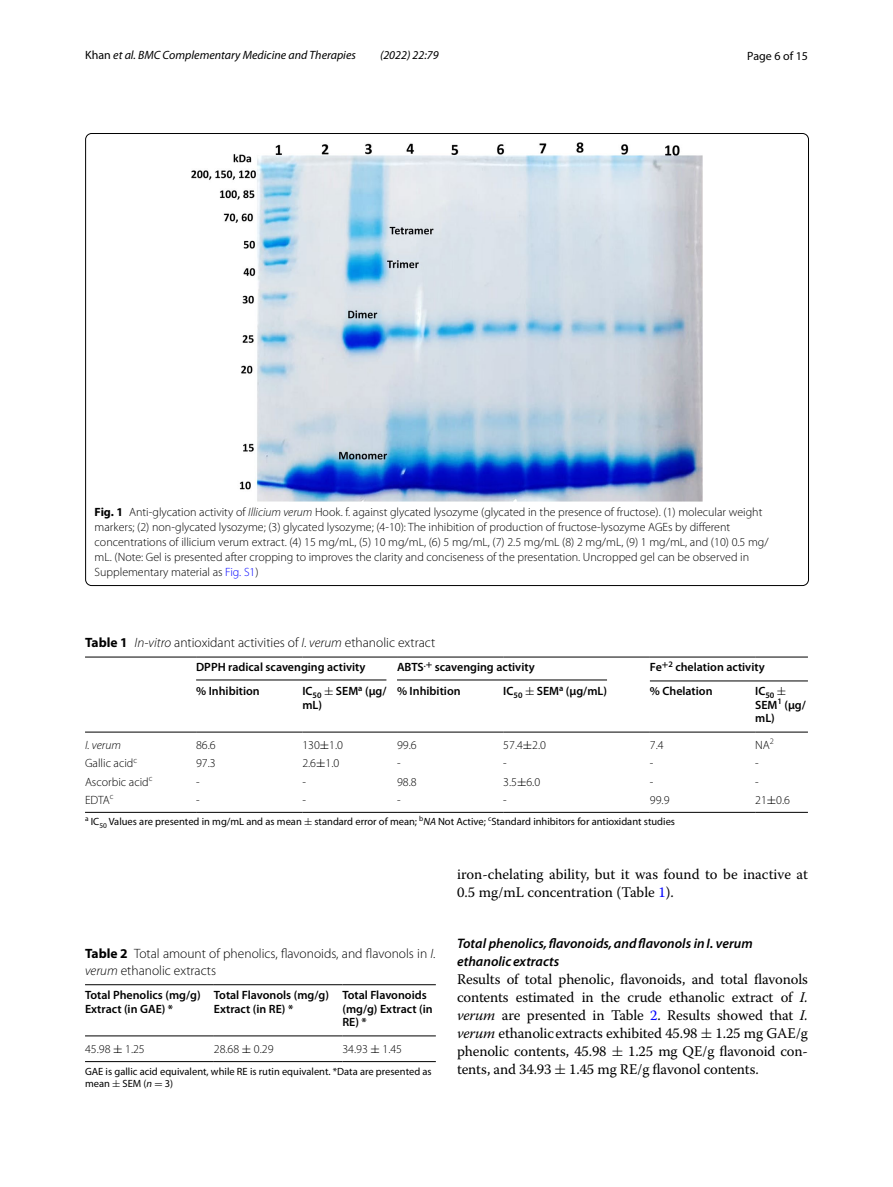
<style>
.page{position:relative;width:893px;height:1187px;background:#fff}
.page>*{position:absolute;margin:0;border:0;box-sizing:border-box;transform-origin:0 0}
.t1{font:14.7px/18px "Warnock Pro";letter-spacing:-.005em;color:#000}
.t2{font:italic 600 13.8px/18px "Myriad Pro";color:#000}
.t3{font:300 13.5px/16.5px "Myriad Pro";color:#000}
.t4{font:300 12px/15px "Myriad Pro";color:#000}
.t5{font:600 12px/13.5px "Myriad Pro";color:#000}
.t6{font:italic 12px "Myriad Pro";color:#000}
.t7{font:12px "Myriad Pro";color:#000}
.t8{font:italic 300 12px "Myriad Pro";color:#000}
.t9{font:10.5px/12.8px "Myriad Pro";color:#000}
.s1{font-style:normal}
.s2{font-weight:700}
.s3{font-style:italic}
.s4{color:#00f}
.s5{font-family:"MTSY";font-weight:400}
.s6{font-family:"MTSY"}
</style>
<div class="page">
<img style="left:192px;top:142px;width:510px;height:359px">
<hr style="left:85px;top:656px;width:111px;height:1px;background:#000">
<hr style="left:85px;top:731px;width:111px;height:1px;background:#000">
<hr style="left:196px;top:656px;width:106px;height:1px;background:#000">
<hr style="left:302px;top:656px;width:95px;height:1px;background:#000">
<hr style="left:397px;top:656px;width:106px;height:1px;background:#000">
<hr style="left:503px;top:656px;width:147px;height:1px;background:#000">
<hr style="left:650px;top:656px;width:105px;height:1px;background:#000">
<hr style="left:755px;top:656px;width:53px;height:1px;background:#000">
<hr style="left:196px;top:731px;width:106px;height:1px;background:#000">
<hr style="left:302px;top:731px;width:95px;height:1px;background:#000">
<hr style="left:397px;top:731px;width:106px;height:1px;background:#000">
<hr style="left:503px;top:731px;width:147px;height:1px;background:#000">
<hr style="left:650px;top:731px;width:105px;height:1px;background:#000">
<hr style="left:755px;top:731px;width:53px;height:1px;background:#000">
<hr style="left:85px;top:812px;width:111px;height:1px;background:#000">
<hr style="left:196px;top:812px;width:106px;height:1px;background:#000">
<hr style="left:302px;top:812px;width:95px;height:1px;background:#000">
<hr style="left:397px;top:812px;width:106px;height:1px;background:#000">
<hr style="left:503px;top:812px;width:147px;height:1px;background:#000">
<hr style="left:650px;top:812px;width:105px;height:1px;background:#000">
<hr style="left:755px;top:812px;width:53px;height:1px;background:#000">
<hr style="left:196px;top:679px;width:190px;height:1px;background:#000">
<hr style="left:397px;top:679px;width:210px;height:1px;background:#000">
<hr style="left:650px;top:680px;width:158px;height:1px;background:#000">
<hr style="left:85px;top:984px;width:129px;height:1px;background:#000">
<hr style="left:85px;top:1035px;width:129px;height:1px;background:#000">
<hr style="left:214px;top:984px;width:128px;height:1px;background:#000">
<hr style="left:214px;top:1035px;width:128px;height:1px;background:#000">
<hr style="left:342px;top:984px;width:94px;height:1px;background:#000">
<hr style="left:342px;top:1035px;width:94px;height:1px;background:#000">
<hr style="left:85px;top:1061px;width:129px;height:1px;background:#000">
<hr style="left:214px;top:1061px;width:128px;height:1px;background:#000">
<hr style="left:342px;top:1061px;width:94px;height:1px;background:#000">
<p class="t6" style="left:85px;top:48px;width:272px"><span class="s1">Khan</span> et al. BMC Complementary Medicine and Therapies</p>
<p class="t6" style="left:380px;top:48px;width:60px">(2022) 22:79</p>
<p class="t7" style="left:747px;top:48px;width:62px">Page 6 of 15</p>
<p class="t4" style="left:95px;top:505px;width:676px"><span class="s2">Fig. 1</span> Anti-glycation activity of <span class="s3">Illicium verum</span> Hook. f. against glycated lysozyme (glycated in the presence of fructose). (1) molecular weight markers; (2) non-glycated lysozyme; (3) glycated lysozyme; (4-10): The inhibition of production of fructose-lysozyme AGEs by different concentrations of illicium verum extract. (4) 15 mg/mL, (5) 10 mg/mL, (6) 5 mg/mL, (7) 2.5 mg/mL (8) 2 mg/mL, (9) 1 mg/mL, and (10) 0.5 mg/ mL. (Note: Gel is presented after cropping to improves the clarity and conciseness of the presentation. Uncropped gel can be observed in Supplementary material as <span class="s4">Fig. S1</span>)</p>
<p class="t3" style="left:85px;top:634px;width:352px"><span class="s2">Table 1</span> <span class="s3">In-vitro</span> antioxidant activities of <span class="s3">I. verum</span> ethanolic extract</p>
<p class="t5" style="left:196px;top:660px;width:171px">DPPH radical scavenging activity</p>
<p class="t5" style="left:397px;top:660px;width:139px">ABTS<sup>.</sup><sup>+</sup> scavenging activity</p>
<p class="t5" style="left:650px;top:660px;width:116px">Fe<sup>+</sup><sup>2</sup> chelation activity</p>
<p class="t5" style="left:196px;top:684px;width:65px">% Inhibition</p>
<p class="t5" style="left:302px;top:684px;width:86px">IC<sub>50</sub> <span class="s5">±</span> SEM<sup>a</sup> (μg/ mL)</p>
<p class="t5" style="left:397px;top:684px;width:65px">% Inhibition</p>
<p class="t5" style="left:503px;top:684px;width:105px">IC<sub>50</sub> <span class="s5">±</span> SEM<sup>a</sup> (μg/mL)</p>
<p class="t5" style="left:650px;top:684px;width:64px">% Chelation</p>
<p class="t5" style="left:755px;top:684px;width:52px">IC<sub>50</sub> <span class="s5">±<br></span>SEM<sup>1</sup> (μg/ mL)</p>
<p class="t8" style="left:85px;top:738px;width:37px">I. verum</p>
<p class="t4" style="left:196px;top:738px;width:21px">86.6</p>
<p class="t4" style="left:302px;top:738px;width:42px">130<span class="s5">±</span>1.0</p>
<p class="t4" style="left:397px;top:738px;width:21px">99.6</p>
<p class="t4" style="left:503px;top:738px;width:44px">57.4<span class="s5">±</span>2.0</p>
<p class="t4" style="left:650px;top:738px;width:15px">7.4</p>
<p class="t4" style="left:755px;top:738px;width:20px">NA<sup>2</sup></p>
<p class="t4" style="left:85px;top:756px;width:54px">Gallic acid<sup>c</sup></p>
<p class="t4" style="left:196px;top:756px;width:21px">97.3</p>
<p class="t4" style="left:302px;top:756px;width:38px">2.6<span class="s5">±</span>1.0</p>
<p class="t4" style="left:397px;top:756px;width:5px">-</p>
<p class="t4" style="left:503px;top:756px;width:5px">-</p>
<p class="t4" style="left:650px;top:756px;width:5px">-</p>
<p class="t4" style="left:755px;top:756px;width:5px">-</p>
<p class="t4" style="left:85px;top:774px;width:69px">Ascorbic acid<sup>c</sup></p>
<p class="t4" style="left:196px;top:774px;width:5px">-</p>
<p class="t4" style="left:302px;top:774px;width:5px">-</p>
<p class="t4" style="left:397px;top:774px;width:21px">98.8</p>
<p class="t4" style="left:503px;top:774px;width:38px">3.5<span class="s5">±</span>6.0</p>
<p class="t4" style="left:650px;top:774px;width:5px">-</p>
<p class="t4" style="left:755px;top:774px;width:5px">-</p>
<p class="t4" style="left:85px;top:792px;width:30px">EDTA<sup>c</sup></p>
<p class="t4" style="left:196px;top:792px;width:5px">-</p>
<p class="t4" style="left:302px;top:792px;width:5px">-</p>
<p class="t4" style="left:397px;top:792px;width:5px">-</p>
<p class="t4" style="left:503px;top:792px;width:5px">-</p>
<p class="t4" style="left:650px;top:792px;width:21px">99.9</p>
<p class="t4" style="left:755px;top:792px;width:36px">21<span class="s5">±</span>0.6</p>
<p class="t9" style="left:85px;top:814px;width:591px"><sup>a</sup> IC<sub>50</sub> Values are presented in mg/mL and as mean <span class="s6">±</span> standard error of mean; <sup>b</sup><span class="s3">NA</span> Not Active; <sup>c</sup>Standard inhibitors for antioxidant studies</p>
<p class="t3" style="left:85px;top:945px;width:352px"><span class="s2">Table 2</span> Total amount of phenolics, flavonoids, and flavonols in <span class="s3">I. verum</span> ethanolic extracts</p>
<p class="t5" style="left:85px;top:987px;width:117px">Total Phenolics (mg/g)<br>Extract (in GAE) *</p>
<p class="t5" style="left:214px;top:987px;width:117px">Total Flavonols (mg/g)<br>Extract (in RE) *</p>
<p class="t5" style="left:342px;top:987px;width:92px">Total Flavonoids (mg/g) Extract (in<br>RE) *</p>
<p class="t4" style="left:85px;top:1041px;width:61px">45.98 <span class="s5">±</span> 1.25</p>
<p class="t4" style="left:214px;top:1041px;width:61px">28.68 <span class="s5">±</span> 0.29</p>
<p class="t4" style="left:342px;top:1041px;width:61px">34.93 <span class="s5">±</span> 1.45</p>
<p class="t9" style="left:85px;top:1064px;width:348px">GAE is gallic acid equivalent, while RE is rutin equivalent. *Data are presented as mean <span class="s6">±</span> SEM (<span class="s3">n</span> <span class="s6">=</span> 3)</p>
<p class="t1" style="left:457px;top:865px;width:352px">iron-chelating ability, but it was found to be inactive at<br>0.5 mg/mL concentration (Table <span class="s4">1</span>).</p>
<p class="t2" style="left:457px;top:933px;width:297px">Total phenolics,flavonoids,andflavonols inI. verum ethanolic extracts</p>
<p class="t1" style="left:457px;top:969px;width:352px;text-align:justify">Results of total phenolic, flavonoids, and total flavonols contents estimated in the crude ethanolic extract of <span class="s3">I. verum</span> are presented in Table <span class="s4">2</span>. Results showed that <span class="s3">I. verum</span> ethanolicextracts exhibited 45.98 <span class="s6">±</span> 1.25 mg GAE/g phenolic contents, 45.98 <span class="s6">±</span> 1.25 mg QE/g flavonoid con&shy;tents, and 34.93 <span class="s6">±</span> 1.45 mg RE/g flavonol contents.</p>
</div>
